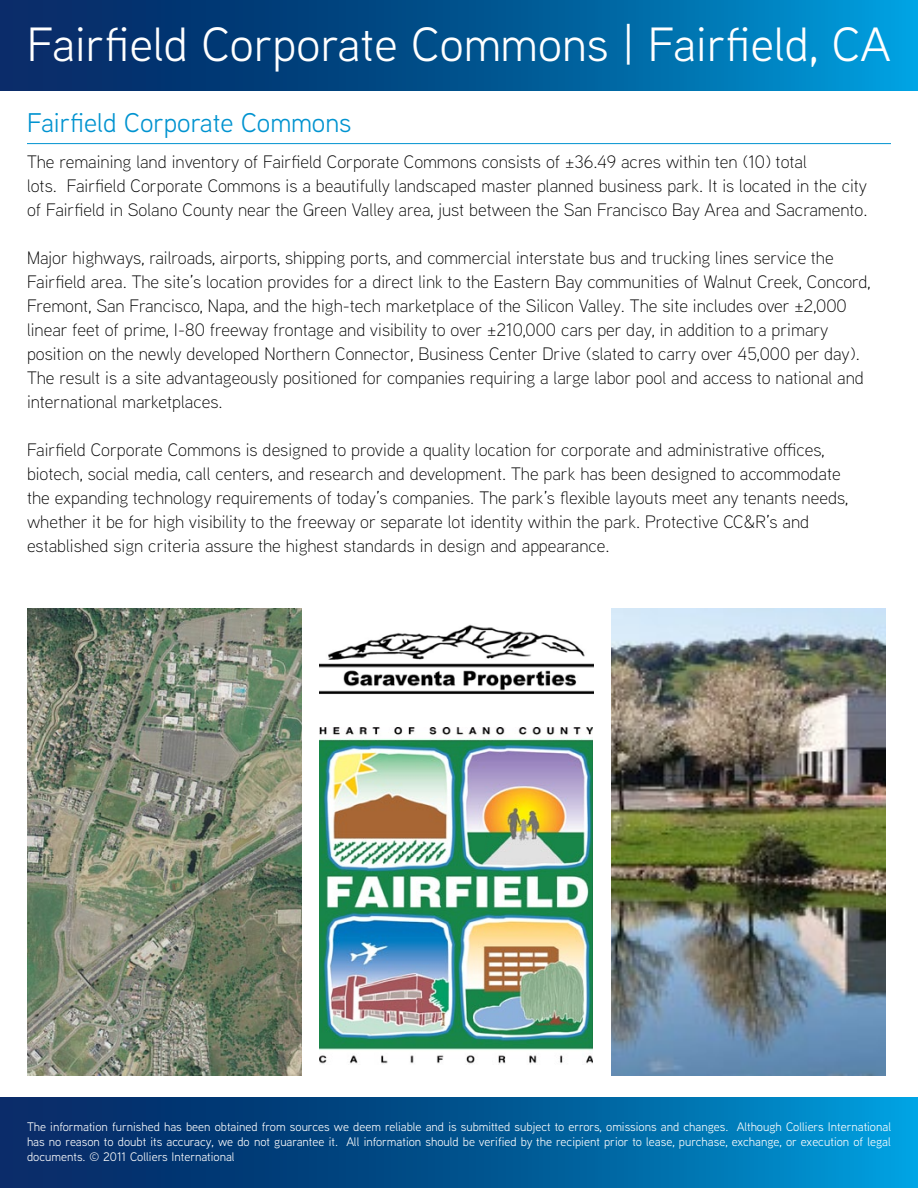
<style>
.page{position:relative;width:918px;height:1188px;background:#fff}
.page>*{position:absolute;margin:0;border:0;box-sizing:border-box;transform-origin:0 0}
.t1{font:48px "Aaux Next";letter-spacing:.005em;color:#fff}
.t2{font:27px "Aaux Next";color:#0093d0}
.t3{font:300 18px/24px "Aaux Next";color:#000}
.t4{font:12.3px/14.9px "Aaux Next";color:#fff;text-align:justify}
</style>
<div class="page">
<svg style="left:0;top:1098px;width:918px;height:90px;background:#015995"></svg>
<svg style="left:0;top:0;width:918px;height:90px;background:#015995"></svg>
<hr style="left:27px;top:143px;width:864px;height:1px;background:#0093d0">
<img style="left:611px;top:608px;width:275px;height:467px">
<img style="left:319px;top:624px;width:274px;height:70px">
<img style="left:319px;top:728px;width:274px;height:336px">
<img style="left:27px;top:608px;width:274px;height:467px">
<h1 class="t1" style="left:27px;top:11px;width:865px">Fairfield Corporate Commons | Fairfield, CA</h1>
<h2 class="t2" style="left:27px;top:104px;width:326px">Fairfield Corporate Commons</h2>
<p class="t3" style="left:27px;top:149px;width:842px">The remaining land inventory of Fairfield Corporate Commons consists of ±36.49 acres within ten (10) total<br>lots. Fairfield Corporate Commons is a beautifully landscaped master planned business park. It is located in the city of Fairfield in Solano County near the Green Valley area, just between the San Francisco Bay Area and Sacramento.</p>
<p class="t3" style="left:27px;top:245px;width:845px">Major highways, railroads, airports, shipping ports, and commercial interstate bus and trucking lines service the Fairfield area. The site’s location provides for a direct link to the Eastern Bay communities of Walnut Creek, Concord, Fremont, San Francisco, Napa, and the high-tech marketplace of the Silicon Valley. The site includes over ±2,000 linear feet of prime, I-80 freeway frontage and visibility to over ±210,000 cars per day, in addition to a primary position on the newly developed Northern Connector, Business Center Drive (slated to carry over 45,000 per day).<br>The result is a site advantageously positioned for companies requiring a large labor pool and access to national and international marketplaces.</p>
<p class="t3" style="left:27px;top:437px;width:823px">Fairfield Corporate Commons is designed to provide a quality location for corporate and administrative offices, biotech, social media, call centers, and research and development. The park has been designed to accommodate the expanding technology requirements of today’s companies. The park’s flexible layouts meet any tenants needs, whether it be for high visibility to the freeway or separate lot identity within the park. Protective CC&amp;R’s and established sign criteria assure the highest standards in design and appearance.</p>
<p class="t4" style="left:27px;top:1119px;width:866px">The information furnished has been obtained from sources we deem reliable and is submitted subject to errors, omissions and changes. Although Colliers International has no reason to doubt its accuracy, we do not guarantee it. All information should be verified by the recipient prior to lease, purchase, exchange, or execution of legal documents. © 2011 Colliers International</p>
</div>
